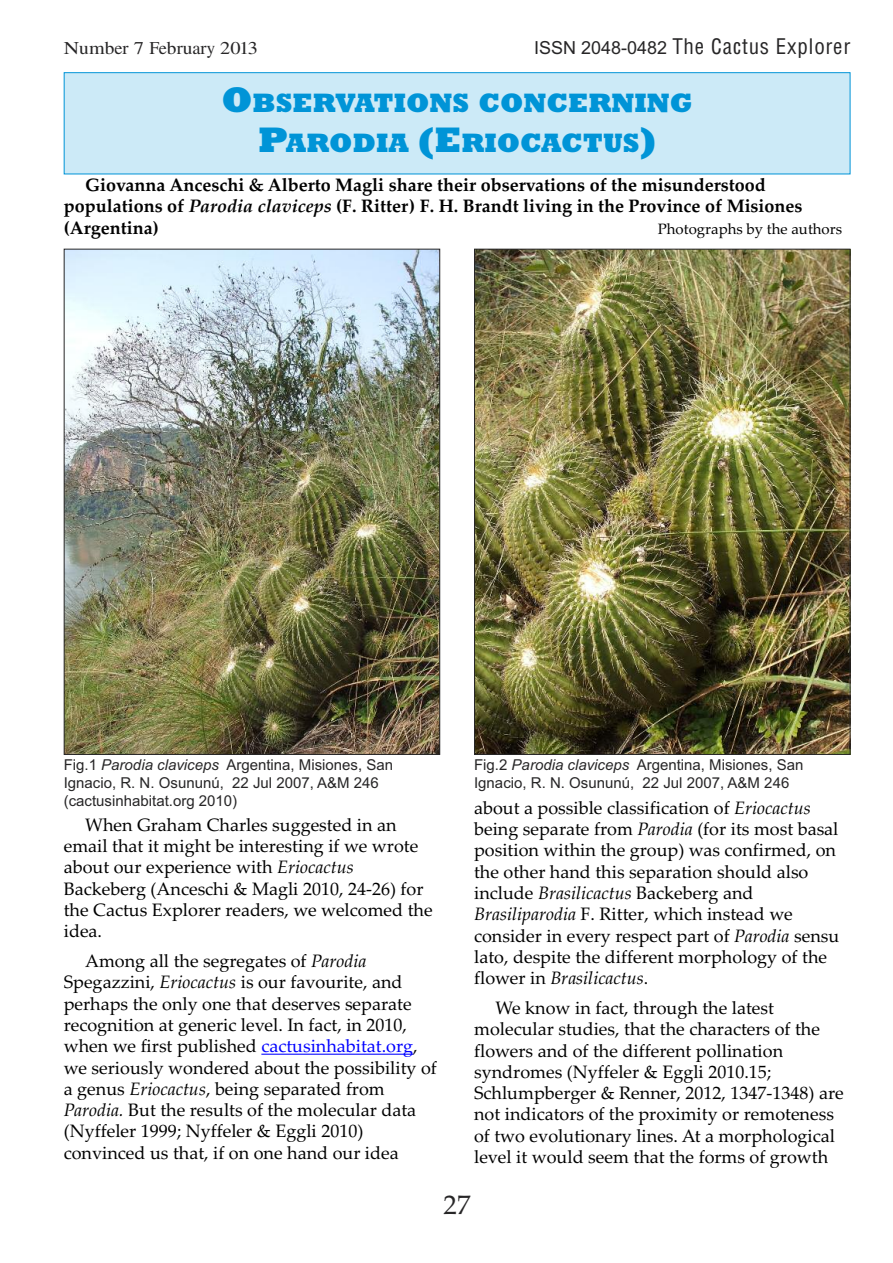
<style>
.page{position:relative;width:893px;height:1263px;background:#fff}
.page>*{position:absolute;margin:0;border:0;box-sizing:border-box;transform-origin:0 0}
.t1{font:800 27px/40.5px "Rockwell";color:#0094d7;text-align:center}
.t2{font:27px "Palatino Linotype";color:#272627}
.t3{font:21px "Helvetica LTMM 1 1000";letter-spacing:.035em;color:#272627}
.t4{font:18px/21.3px "Palatino Linotype";color:#000}
.t5{font:700 18px/21.3px "Palatino Linotype";color:#000}
.t6{font:18px "Times LTMM 1 1000";color:#272627;scale:.79 1}
.t7{font:15px/18px "Arial";color:#272627}
.t8{font:15px "Palatino Linotype";color:#000}
.s1{font-family:"Times LTMM 1 734"}
.s2{font-family:"Times LTMM 1 68"}
.s3{font-family:"Times LTMM"}
.s4{font-family:"Arial";font-size:18px}
.s5{font-family:"Helvetica LTMM 1 800"}
.s6{font-family:"Helvetica LTMM 1 600"}
.s7{font-family:"Helvetica LTMM 1 867"}
.s8{font-size:36px}
.s9{font-style:italic}
.s10{color:#00f}
</style>
<div class="page">
<hr style="left:261px;top:1054px;width:152px;height:1px;background:#00f">
<div style="left:65px;top:73px;width:785px;height:101px;background:#cceaf7"></div>
<div style="left:64px;top:72px;width:786px;height:102px;border:1px solid #0094d7"></div>
<img style="left:66px;top:251px;width:372px;height:502px">
<img style="left:476px;top:251px;width:372px;height:502px">
<p class="t6" style="left:64px;top:38px;width:247px">N<span class="s1">u</span>m<span class="s1">b</span>e<span class="s2">r</span> 7 <span class="s3">F</span>e<span class="s1">b</span><span class="s2">r</span><span class="s1">u</span><span class="s2">ar</span><span class="s3">y</span> 2013</p>
<p class="t3" style="left:534px;top:35px;width:318px"><span class="s4">ISSN 2048-0482</span> The <span class="s5">C</span>a<span class="s6">c</span>tus Exp<span class="s7">l</span>orer</p>
<h1 class="t1" style="left:221px;top:83px;width:473px"><span class="s8">O</span>BSERVATIONS CONCERNING<br><span class="s8">P</span>ARODIA <span class="s8">(E</span>RIOCACTUS<span class="s8">)</span></h1>
<p class="t5" style="left:64px;top:174px;width:740px;text-indent:21px">Giovanna Anceschi &amp; Alberto Magli share their observations of the misunderstood populations of <span class="s9">Parodia claviceps</span> (F. Ritter) F. H. Brandt living in the Province of Misiones (Argentina)</p>
<p class="t8" style="left:658px;top:218px;width:186px">Photographs by the authors</p>
<p class="t7" style="left:64px;top:756px;width:331px">Fig.1 <span class="s9">Parodia claviceps</span> Argentina, Misiones, San<br>Ignacio, R. N. Osununú, 22 Jul 2007, A&amp;M 246 (cactusinhabitat.org 2010)</p>
<p class="t7" style="left:474px;top:756px;width:331px">Fig.2 <span class="s9">Parodia claviceps</span> Argentina, Misiones, San<br>Ignacio, R. N. Osununú, 22 Jul 2007, A&amp;M 246</p>
<p class="t4" style="left:474px;top:796px;width:367px">about a possible classification of <span class="s9">Eriocactus </span>being separate from <span class="s9">Parodia</span> (for its most basal position within the group) was confirmed, on the other hand this separation should also include <span class="s9">Brasilicactus</span> Backeberg and <span class="s9">Brasiliparodia</span> F. Ritter, which instead we consider in every respect part of <span class="s9">Parodia</span> sensu lato, despite the different morphology of the flower in <span class="s9">Brasilicactus</span>.</p>
<p class="t4" style="left:474px;top:996px;width:371px;text-indent:21px">We know in fact, through the latest molecular studies, that the characters of the flowers and of the different pollination syndromes (Nyffeler &amp; Eggli 2010.15; Schlumpberger &amp; Renner, 2012, 1347-1348) are not indicators of the proximity or remoteness of two evolutionary lines. At a morphological level it would seem that the forms of growth</p>
<p class="t4" style="left:64px;top:813px;width:370px;text-indent:21px">When Graham Charles suggested in an email that it might be interesting if we wrote about our experience with <span class="s9">Eriocactus </span>Backeberg (Anceschi &amp; Magli 2010, 24-26) for the Cactus Explorer readers, we welcomed the idea.</p>
<p class="t4" style="left:64px;top:949px;width:375px;text-indent:21px">Among all the segregates of <span class="s9">Parodia </span>Spegazzini, <span class="s9">Eriocactus</span> is our favourite, and perhaps the only one that deserves separate recognition at generic level. In fact, in 2010, when we first published <span class="s10">cactusinhabitat.org</span>, we seriously wondered about the possibility of a genus <span class="s9">Eriocactus</span>, being separated from <span class="s9">Parodia.</span> But the results of the molecular data (Nyffeler 1999; Nyffeler &amp; Eggli 2010) convinced us that, if on one hand our idea</p>
<h1 class="t2" style="left:444px;top:1185px;width:28px">27</h1>
</div>
